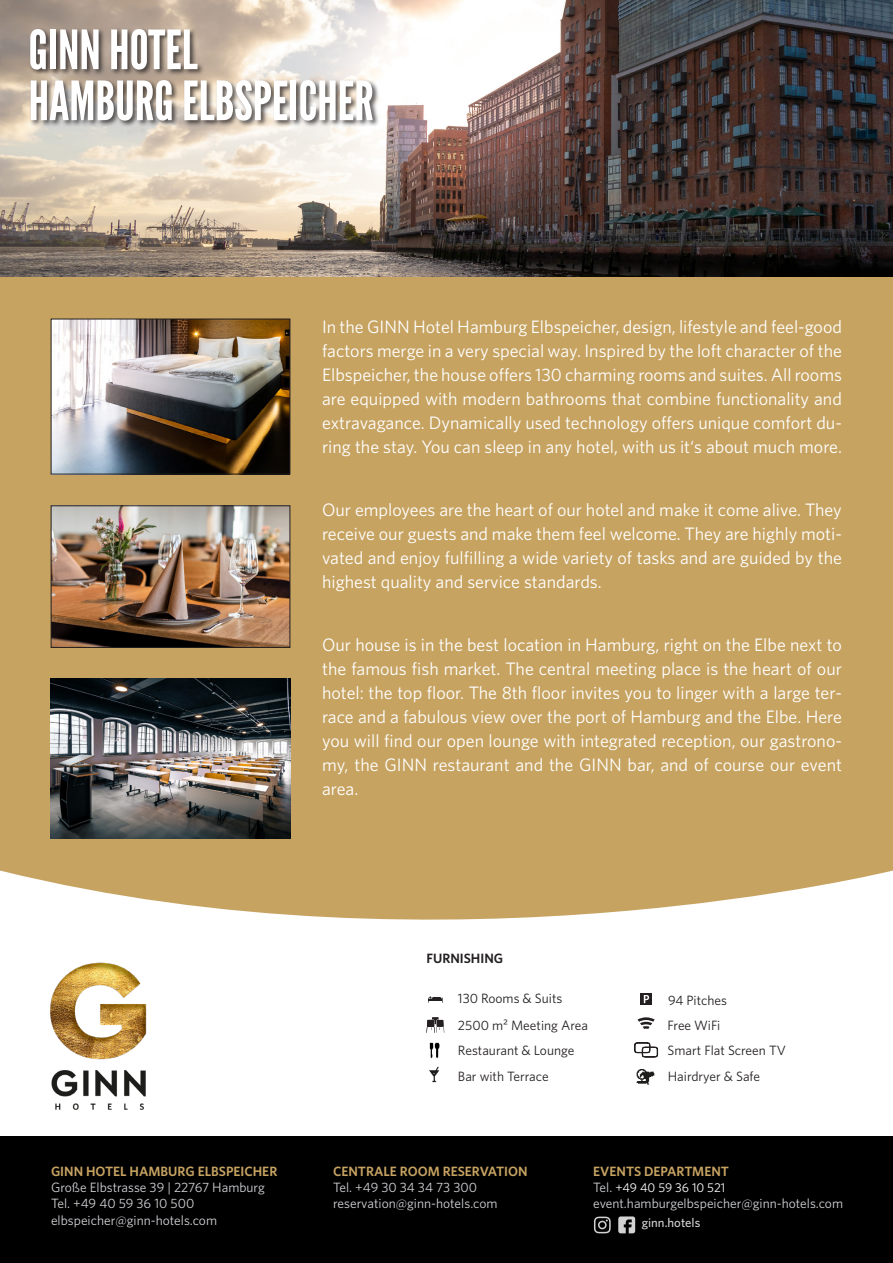
<style>
.page{position:relative;width:893px;height:1263px;background:#fff}
.page>*{position:absolute;margin:0;border:0;box-sizing:border-box;transform-origin:0 0}
.t1{font:54px "League Gothic";color:#fff}
.t2{font:18px/24px "Whitney";color:#fff;text-align:justify}
.t3{font:13.5px "Whitney";color:#d1d2d4}
.t4{font:13.5px "Whitney";color:#231f20}
.Fließtext__OH{font:600 13.5px "Whitney";color:#c7a361}
.t5{font:600 13.5px "Whitney";color:#231f20}
.t6{font:13.5px "Whitney";letter-spacing:-.02em;color:#231f20}
.t7{font:12.75px "Whitney";color:#fff}
.t8{font:500 12.75px "Whitney";color:#d2d3d2}
.s1{font-size:13.5px;color:#d1d2d4}
</style>
<div class="page">
<div style="left:0;top:276px;width:893px;height:644px;background:#c7a361"></div>
<img style="left:50px;top:962px;width:97px;height:148px">
<div style="left:0;top:1136px;width:893px;height:127px;background:#000001"></div>
<img style="left:53px;top:508px;width:235px;height:137px">
<div style="left:51px;top:506px;width:239px;height:141px;border:1px solid #231f20"></div>
<svg style="left:634px;top:1042px;width:24px;height:16px"></svg>
<svg style="left:637px;top:1017px;width:18px;height:12px"></svg>
<svg style="left:428px;top:996px;width:15px;height:7px"></svg>
<svg style="left:641px;top:993px;width:11px;height:12px"></svg>
<svg style="left:644px;top:995px;width:5px;height:8px"></svg>
<svg style="left:426px;top:1017px;width:18px;height:16px"></svg>
<img style="left:429px;top:1066px;width:11px;height:17px">
<img style="left:429px;top:1042px;width:11px;height:17px">
<img style="left:636px;top:1069px;width:19px;height:16px">
<svg style="left:618px;top:1216px;width:17px;height:17px"></svg>
<svg style="left:594px;top:1216px;width:17px;height:17px"></svg>
<img style="left:0;top:0;width:893px;height:276px">
<div style="left:29px;top:28px;width:351px;height:100px;background:#231f20;opacity:.75"></div>
<img style="left:53px;top:321px;width:235px;height:151px">
<div style="left:51px;top:319px;width:239px;height:155px;border:1px solid #231f20"></div>
<img style="left:51px;top:678px;width:240px;height:160px">
<p class="t1" style="left:28px;top:18px;width:171px">GINN HOTEL</p>
<p class="t1" style="left:29px;top:69px;width:347px">HAMBURG ELBSPEICHER</p>
<p class="t2" style="left:322px;top:315px;width:521px">In the GINN Hotel Hamburg Elbspeicher, design, lifestyle and feel-good factors merge in a very special way. Inspired by the loft character of the Elbspeicher, the house offers 130 charming rooms and suites. All rooms are equipped with modern bathrooms that combine functionality and extravagance. Dynamically used technology offers unique comfort du&shy;ring the stay. You can sleep in any hotel, with us it‘s about much more.</p>
<p class="t2" style="left:322px;top:498px;width:521px">Our employees are the heart of our hotel and make it come alive. They receive our guests and make them feel welcome. They are highly moti&shy;vated and enjoy fulfilling a wide variety of tasks and are guided by the highest quality and service standards.</p>
<p class="t2" style="left:322px;top:633px;width:521px">Our house is in the best location in Hamburg, right on the Elbe next to the famous fish market. The central meeting place is the heart of our hotel: the top floor. The 8th floor invites you to linger with a large ter&shy;race and a fabulous view over the port of Hamburg and the Elbe. Here you will find our open lounge with integrated reception, our gastrono&shy;my, the GINN restaurant and the GINN bar, and of course our event area.</p>
<p class="t5" style="left:426px;top:949px;width:78px">FURNISHING</p>
<p class="Fließtext__OH" style="left:51px;top:1162px;width:228px">GINN HOTEL HAMBURG ELBSPEICHER</p>
<p class="t3" style="left:51px;top:1178px;width:215px">Große Elbstrasse 39 | 22767 Hamburg</p>
<p class="t3" style="left:51px;top:1195px;width:145px">Tel. +49 40 59 36 10 500</p>
<p class="t3" style="left:51px;top:1211px;width:168px">elbspeicher@ginn-hotels.com</p>
<p class="t4" style="left:458px;top:990px;width:106px">130 Rooms &amp; Suits</p>
<p class="t4" style="left:668px;top:991px;width:61px">94 Pitches</p>
<p class="t4" style="left:458px;top:1017px;width:132px">2500 m² Meeting Area</p>
<p class="t4" style="left:458px;top:1042px;width:118px">Restaurant &amp; Lounge</p>
<p class="t4" style="left:668px;top:1067px;width:94px">Hairdryer &amp; Safe</p>
<p class="t6" style="left:668px;top:1016px;width:54px">Free WiFi</p>
<p class="t4" style="left:668px;top:1041px;width:120px">Smart Flat Screen TV</p>
<p class="t4" style="left:458px;top:1067px;width:92px">Bar with Terrace</p>
<p class="Fließtext__OH" style="left:333px;top:1162px;width:196px">CENTRALE ROOM RESERVATION</p>
<p class="t3" style="left:333px;top:1178px;width:145px">Tel. +49 30 34 34 73 300</p>
<p class="t3" style="left:333px;top:1195px;width:166px">reservation@ginn-hotels.com</p>
<p class="Fließtext__OH" style="left:593px;top:1162px;width:137px">EVENTS DEPARTMENT</p>
<p class="t7" style="left:593px;top:1179px;width:134px"><span class="s1">Tel.</span> +49 40 59 36 10 521</p>
<p class="t3" style="left:593px;top:1195px;width:251px">event.hamburgelbspeicher@ginn-hotels.com</p>
<p class="t8" style="left:642px;top:1214px;width:60px">ginn.hotels</p>
</div>
